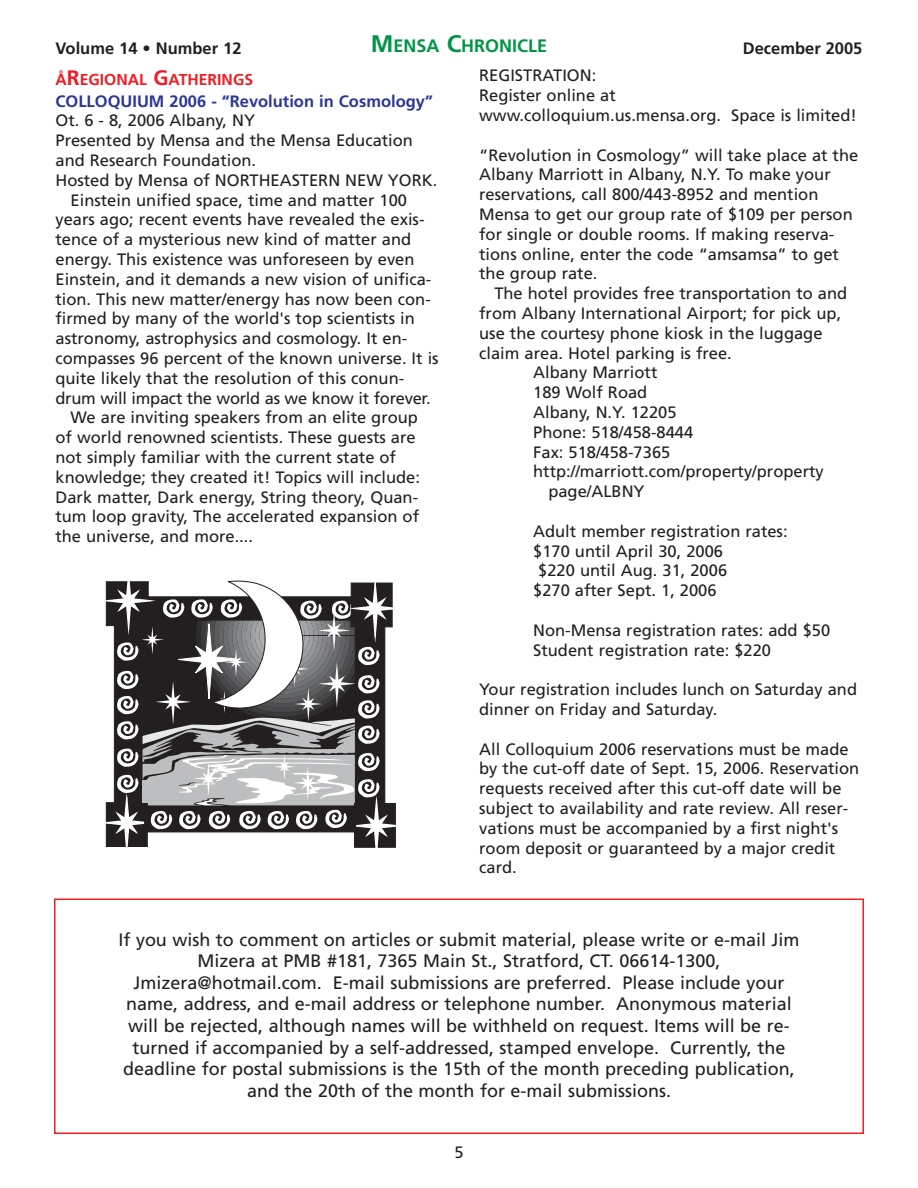
<style>
.page{position:relative;width:918px;height:1188px;background:#fff}
.page>*{position:absolute;margin:0;border:0;box-sizing:border-box;transform-origin:0 0}
.t1{font:18px/21.6px "Frutiger";color:#231f20;text-align:center}
.t2{font:700 18px "Frutiger";color:#009545}
.t3{font:16.5px/19.8px "Frutiger";color:#231f20}
.t4{font:700 16.5px "Frutiger";color:#2a3795}
.t5{font:700 16.5px "Frutiger";color:#231f20}
.t6{font:700 15.75px "Frutiger";color:#ed1e25}
.s1{font-size:24px}
.s2{font-size:21px}
</style>
<div class="page">
<div style="left:54px;top:898px;width:810px;height:236px;border:2px solid #ed1e25"></div>
<svg style="left:105px;top:580px;width:291px;height:268px"></svg>
<div style="left:142px;top:780px;width:36px;height:23px;background:#bcbec0"></div>
<p class="t5" style="left:56px;top:41px;width:188px">Volume 14 • Number 12</p>
<p class="t2" style="left:371px;top:38px;width:178px"><span class="s1">M</span>ENSA <span class="s1">C</span>HRONICLE</p>
<p class="t5" style="left:743px;top:41px;width:121px">December 2005</p>
<p class="t6" style="left:56px;top:73px;width:199px">Å<span class="s2">R</span>EGIONAL <span class="s2">G</span>ATHERINGS</p>
<p class="t4" style="left:56px;top:94px;width:379px">COLLOQUIUM 2006 - “Revolution in Cosmology”</p>
<p class="t3" style="left:56px;top:112px;width:201px">Ot. 6 - 8, 2006 Albany, NY</p>
<p class="t3" style="left:56px;top:132px;width:359px">Presented by Mensa and the Mensa Education</p>
<p class="t3" style="left:56px;top:152px;width:202px">and Research Foundation.</p>
<p class="t3" style="left:56px;top:171px;width:383px">Hosted by Mensa of NORTHEASTERN NEW YORK.</p>
<p class="t3" style="left:71px;top:191px;width:338px">Einstein unified space, time and matter 100</p>
<p class="t3" style="left:56px;top:211px;width:371px">years ago; recent events have revealed the exis-</p>
<p class="t3" style="left:56px;top:231px;width:357px">tence of a mysterious new kind of matter and</p>
<p class="t3" style="left:56px;top:251px;width:361px">energy. This existence was unforeseen by even</p>
<p class="t3" style="left:56px;top:270px;width:377px">Einstein, and it demands a new vision of unifica-</p>
<p class="t3" style="left:56px;top:290px;width:377px">tion. This new matter/energy has now been con-</p>
<p class="t3" style="left:56px;top:310px;width:361px">firmed by many of the world's top scientists in</p>
<p class="t3" style="left:56px;top:330px;width:353px">astronomy, astrophysics and cosmology. It en-</p>
<p class="t3" style="left:56px;top:350px;width:385px">compasses 96 percent of the known universe. It is</p>
<p class="t3" style="left:56px;top:369px;width:350px">quite likely that the resolution of this conun-</p>
<p class="t3" style="left:56px;top:389px;width:377px">drum will impact the world as we know it forever.</p>
<p class="t3" style="left:71px;top:409px;width:349px">We are inviting speakers from an elite group</p>
<p class="t3" style="left:56px;top:429px;width:362px">of world renowned scientists. These guests are</p>
<p class="t3" style="left:56px;top:449px;width:342px">not simply familiar with the current state of</p>
<p class="t3" style="left:56px;top:468px;width:366px">knowledge; they created it! Topics will include:</p>
<p class="t3" style="left:56px;top:488px;width:364px">Dark matter, Dark energy, String theory, Quan-</p>
<p class="t3" style="left:56px;top:508px;width:365px">tum loop gravity, The accelerated expansion of</p>
<p class="t3" style="left:56px;top:528px;width:199px">the universe, and more....</p>
<p class="t3" style="left:479px;top:67px;width:379px">REGISTRATION:<br>Register online at www.colloquium.us.mensa.org. Space is limited!</p>
<p class="t3" style="left:479px;top:146px;width:381px">“Revolution in Cosmology” will take place at the Albany Marriott in Albany, N.Y. To make your reservations, call 800/443-8952 and mention Mensa to get our group rate of $109 per person for single or double rooms. If making reserva&shy;tions online, enter the code “amsamsa” to get the group rate.</p>
<p class="t3" style="left:494px;top:285px;width:354px">The hotel provides free transportation to and</p>
<p class="t3" style="left:479px;top:305px;width:364px">from Albany International Airport; for pick up,</p>
<p class="t3" style="left:479px;top:324px;width:345px">use the courtesy phone kiosk in the luggage</p>
<p class="t3" style="left:479px;top:344px;width:254px">claim area. Hotel parking is free.</p>
<p class="t3" style="left:533px;top:364px;width:126px">Albany Marriott</p>
<p class="t3" style="left:533px;top:384px;width:116px">189 Wolf Road</p>
<p class="t3" style="left:533px;top:404px;width:145px">Albany, N.Y. 12205</p>
<p class="t3" style="left:533px;top:423px;width:162px">Phone: 518/458-8444</p>
<p class="t3" style="left:533px;top:443px;width:139px">Fax: 518/458-7365</p>
<p class="t3" style="left:533px;top:463px;width:292px">http://marriott.com/property/property</p>
<p class="t3" style="left:548px;top:483px;width:98px">page/ALBNY</p>
<p class="t3" style="left:533px;top:522px;width:256px">Adult member registration rates:</p>
<p class="t3" style="left:533px;top:542px;width:191px">$170 until April 30, 2006</p>
<p class="t3" style="left:538px;top:562px;width:190px">$220 until Aug. 31, 2006</p>
<p class="t3" style="left:533px;top:582px;width:185px">$270 after Sept. 1, 2006</p>
<p class="t3" style="left:533px;top:621px;width:299px">Non-Mensa registration rates: add $50<br>Student registration rate: $220</p>
<p class="t3" style="left:479px;top:681px;width:379px">Your registration includes lunch on Saturday and dinner on Friday and Saturday.</p>
<p class="t3" style="left:479px;top:740px;width:382px">All Colloquium 2006 reservations must be made by the cut-off date of Sept. 15, 2006. Reservation requests received after this cut-off date will be subject to availability and rate review. All reser&shy;vations must be accompanied by a first night's room deposit or guaranteed by a major credit card.</p>
<p class="t1" style="left:118px;top:930px;width:683px">If you wish to comment on articles or submit material, please write or e-mail Jim Mizera at PMB #181, 7365 Main St., Stratford, CT. 06614-1300, Jmizera@hotmail.com. E-mail submissions are preferred. Please include your name, address, and e-mail address or telephone number. Anonymous material will be rejected, although names will be withheld on request. Items will be re&shy;turned if accompanied by a self-addressed, stamped envelope. Currently, the deadline for postal submissions is the 15th of the month preceding publication, and the 20th of the month for e-mail submissions.</p>
<p class="t3" style="left:454px;top:1144px;width:11px">5</p>
</div>
